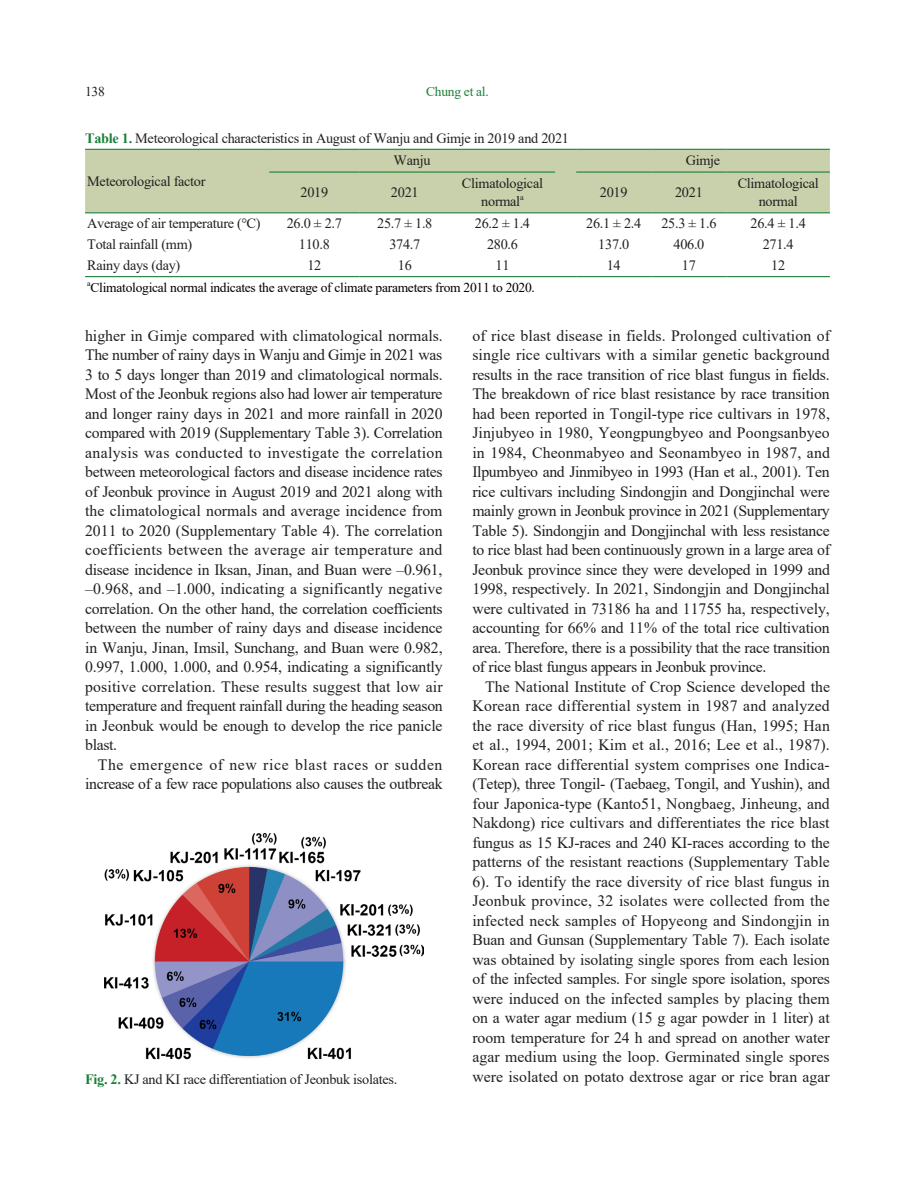
<style>
.page{position:relative;width:915px;height:1191px;background:#fff}
.page>*{position:absolute;margin:0;border:0;box-sizing:border-box;transform-origin:0 0}
.본문{font:15.75px/19.5px "Times New Roman";letter-spacing:-.005em;color:#231f20;text-align:justify}
.표내용{font:14.25px/18px "Times New Roman";letter-spacing:-.02em;color:#231f20;text-align:center}
.그림표설명{font:14.25px "Times New Roman";letter-spacing:-.02em;color:#231f20}
.표밑설명{font:13.5px "Times New Roman";letter-spacing:-.02em;color:#000}
.t1{font:13.5px "Times New Roman";letter-spacing:-.02em;color:#1c8039}
.t2{font:13.5px "Times New Roman";color:#231f20}
.s1{font-weight:700;color:#1c8039}
</style>
<div class="page">
<div style="left:85px;top:150px;width:744px;height:62px;background:#c8d1ab"></div>
<hr style="left:269px;top:171px;width:90px;height:2px;background:#1c8039">
<hr style="left:359px;top:171px;width:91px;height:2px;background:#1c8039">
<hr style="left:450px;top:171px;width:104px;height:2px;background:#1c8039">
<hr style="left:576px;top:171px;width:75px;height:2px;background:#1c8039">
<hr style="left:651px;top:171px;width:75px;height:2px;background:#1c8039">
<hr style="left:726px;top:171px;width:103px;height:2px;background:#1c8039">
<hr style="left:85px;top:149px;width:184px;height:1px;background:#1c8039">
<hr style="left:269px;top:149px;width:90px;height:1px;background:#1c8039">
<hr style="left:359px;top:149px;width:91px;height:1px;background:#1c8039">
<hr style="left:450px;top:149px;width:104px;height:1px;background:#1c8039">
<svg style="left:554px;top:149px;width:22px;height:1px"></svg>
<hr style="left:576px;top:149px;width:75px;height:1px;background:#1c8039">
<hr style="left:651px;top:149px;width:75px;height:1px;background:#1c8039">
<hr style="left:726px;top:149px;width:103px;height:1px;background:#1c8039">
<hr style="left:85px;top:212px;width:184px;height:1px;background:#1c8039">
<hr style="left:269px;top:212px;width:90px;height:1px;background:#1c8039">
<hr style="left:359px;top:212px;width:91px;height:1px;background:#1c8039">
<hr style="left:450px;top:212px;width:104px;height:1px;background:#1c8039">
<svg style="left:554px;top:212px;width:22px;height:1px"></svg>
<hr style="left:576px;top:212px;width:75px;height:1px;background:#1c8039">
<hr style="left:651px;top:212px;width:75px;height:1px;background:#1c8039">
<hr style="left:726px;top:212px;width:103px;height:1px;background:#1c8039">
<hr style="left:85px;top:276px;width:184px;height:1px;background:#1c8039">
<hr style="left:269px;top:276px;width:90px;height:1px;background:#1c8039">
<hr style="left:359px;top:276px;width:91px;height:1px;background:#1c8039">
<hr style="left:450px;top:276px;width:104px;height:1px;background:#1c8039">
<svg style="left:554px;top:276px;width:22px;height:1px"></svg>
<hr style="left:576px;top:276px;width:75px;height:1px;background:#1c8039">
<hr style="left:651px;top:276px;width:75px;height:1px;background:#1c8039">
<hr style="left:726px;top:276px;width:103px;height:1px;background:#1c8039">
<img style="left:104px;top:833px;width:319px;height:226px">
<p class="t2" style="left:85px;top:82px;width:21px">138</p>
<p class="t1" style="left:426px;top:82px;width:64px">Chung et al.</p>
<p class="그림표설명" style="left:85px;top:128px;width:485px"><span class="s1">Table 1.</span> Meteorological characteristics in August of Wanju and Gimje in 2019 and 2021</p>
<p class="표내용" style="left:87px;top:171px;width:120px">Meteorological factor</p>
<p class="표내용" style="left:393px;top:151px;width:38px">Wanju</p>
<p class="표내용" style="left:685px;top:151px;width:36px">Gimje</p>
<p class="표내용" style="left:300px;top:183px;width:29px">2019</p>
<p class="표내용" style="left:391px;top:183px;width:29px">2021</p>
<p class="표내용" style="left:462px;top:174px;width:83px">Climatological normal<sup>a</sup></p>
<p class="표내용" style="left:599px;top:183px;width:29px">2019</p>
<p class="표내용" style="left:675px;top:183px;width:29px">2021</p>
<p class="표내용" style="left:737px;top:174px;width:83px">Climatological normal</p>
<p class="표내용" style="left:87px;top:214px;width:175px">Average of air temperature (℃)</p>
<p class="표내용" style="left:287px;top:214px;width:57px">26.0 ± 2.7</p>
<p class="표내용" style="left:377px;top:214px;width:57px">25.7 ± 1.8</p>
<p class="표내용" style="left:474px;top:214px;width:57px">26.2 ± 1.4</p>
<p class="표내용" style="left:586px;top:214px;width:57px">26.1 ± 2.4</p>
<p class="표내용" style="left:661px;top:214px;width:57px">25.3 ± 1.6</p>
<p class="표내용" style="left:750px;top:214px;width:57px">26.4 ± 1.4</p>
<p class="표내용" style="left:87px;top:235px;width:106px">Total rainfall (mm)</p>
<p class="표내용" style="left:299px;top:235px;width:32px">110.8</p>
<p class="표내용" style="left:389px;top:235px;width:32px">374.7</p>
<p class="표내용" style="left:487px;top:235px;width:32px">280.6</p>
<p class="표내용" style="left:598px;top:235px;width:32px">137.0</p>
<p class="표내용" style="left:673px;top:235px;width:32px">406.0</p>
<p class="표내용" style="left:762px;top:235px;width:32px">271.4</p>
<p class="표내용" style="left:87px;top:255px;width:95px">Rainy days (day)</p>
<p class="표내용" style="left:307px;top:255px;width:15px">12</p>
<p class="표내용" style="left:397px;top:255px;width:15px">16</p>
<p class="표내용" style="left:495px;top:255px;width:15px">11</p>
<p class="표내용" style="left:606px;top:255px;width:15px">14</p>
<p class="표내용" style="left:681px;top:255px;width:15px">17</p>
<p class="표내용" style="left:771px;top:255px;width:15px">12</p>
<p class="표밑설명" style="left:87px;top:278px;width:449px"><sup>a</sup>Climatological normal indicates the average of climate parameters from 2011 to 2020.</p>
<p class="본문" style="left:85px;top:325px;width:359px">higher in Gimje compared with climatological normals.<br>The number of rainy days in Wanju and Gimje in 2021 was 3 to 5 days longer than 2019 and climatological normals.<br>Most of the Jeonbuk regions also had lower air temperature and longer rainy days in 2021 and more rainfall in 2020 compared with 2019 (Supplementary Table 3). Correlation analysis was conducted to investigate the correlation between meteorological factors and disease incidence rates of Jeonbuk province in August 2019 and 2021 along with the climatological normals and average incidence from 2011 to 2020 (Supplementary Table 4). The correlation coefficients between the average air temperature and disease incidence in Iksan, Jinan, and Buan were –0.961, –0.968, and –1.000, indicating a significantly negative correlation. On the other hand, the correlation coefficients between the number of rainy days and disease incidence in Wanju, Jinan, Imsil, Sunchang, and Buan were 0.982, 0.997, 1.000, 1.000, and 0.954, indicating a significantly positive correlation. These results suggest that low air temperature and frequent rainfall during the heading season in Jeonbuk would be enough to develop the rice panicle blast.</p>
<p class="본문" style="left:85px;top:754px;width:359px;text-align:right">The emergence of new rice blast races or sudden increase of a few race populations also causes the outbreak</p>
<p class="본문" style="left:472px;top:325px;width:359px">of rice blast disease in fields. Prolonged cultivation of single rice cultivars with a similar genetic background results in the race transition of rice blast fungus in fields.<br>The breakdown of rice blast resistance by race transition had been reported in Tongil-type rice cultivars in 1978, Jinjubyeo in 1980, Yeongpungbyeo and Poongsanbyeo in 1984, Cheonmabyeo and Seonambyeo in 1987, and Ilpumbyeo and Jinmibyeo in 1993 (Han et al., 2001). Ten rice cultivars including Sindongjin and Dongjinchal were mainly grown in Jeonbuk province in 2021 (Supplementary Table 5). Sindongjin and Dongjinchal with less resistance to rice blast had been continuously grown in a large area of Jeonbuk province since they were developed in 1999 and 1998, respectively. In 2021, Sindongjin and Dongjinchal were cultivated in 73186 ha and 11755 ha, respectively, accounting for 66% and 11% of the total rice cultivation area. Therefore, there is a possibility that the race transition of rice blast fungus appears in Jeonbuk province.</p>
<p class="본문" style="left:472px;top:676px;width:359px;text-indent:13px">The National Institute of Crop Science developed the Korean race differential system in 1987 and analyzed the race diversity of rice blast fungus (Han, 1995; Han et al., 1994, 2001; Kim et al., 2016; Lee et al., 1987).<br>Korean race differential system comprises one Indica-(Tetep), three Tongil- (Taebaeg, Tongil, and Yushin), and four Japonica-type (Kanto51, Nongbaeg, Jinheung, and Nakdong) rice cultivars and differentiates the rice blast fungus as 15 KJ-races and 240 KI-races according to the patterns of the resistant reactions (Supplementary Table 6). To identify the race diversity of rice blast fungus in Jeonbuk province, 32 isolates were collected from the infected neck samples of Hopyeong and Sindongjin in Buan and Gunsan (Supplementary Table 7). Each isolate was obtained by isolating single spores from each lesion of the infected samples. For single spore isolation, spores were induced on the infected samples by placing them on a water agar medium (15 g agar powder in 1 liter) at room temperature for 24 h and spread on another water agar medium using the loop. Germinated single spores</p>
<p class="그림표설명" style="left:85px;top:1069px;width:313px"><span class="s1">Fig. 2.</span> KJ and KI race differentiation of Jeonbuk isolates.</p>
<p class="본문" style="left:472px;top:1066px;width:359px">were isolated on potato dextrose agar or rice bran agar</p>
</div>
